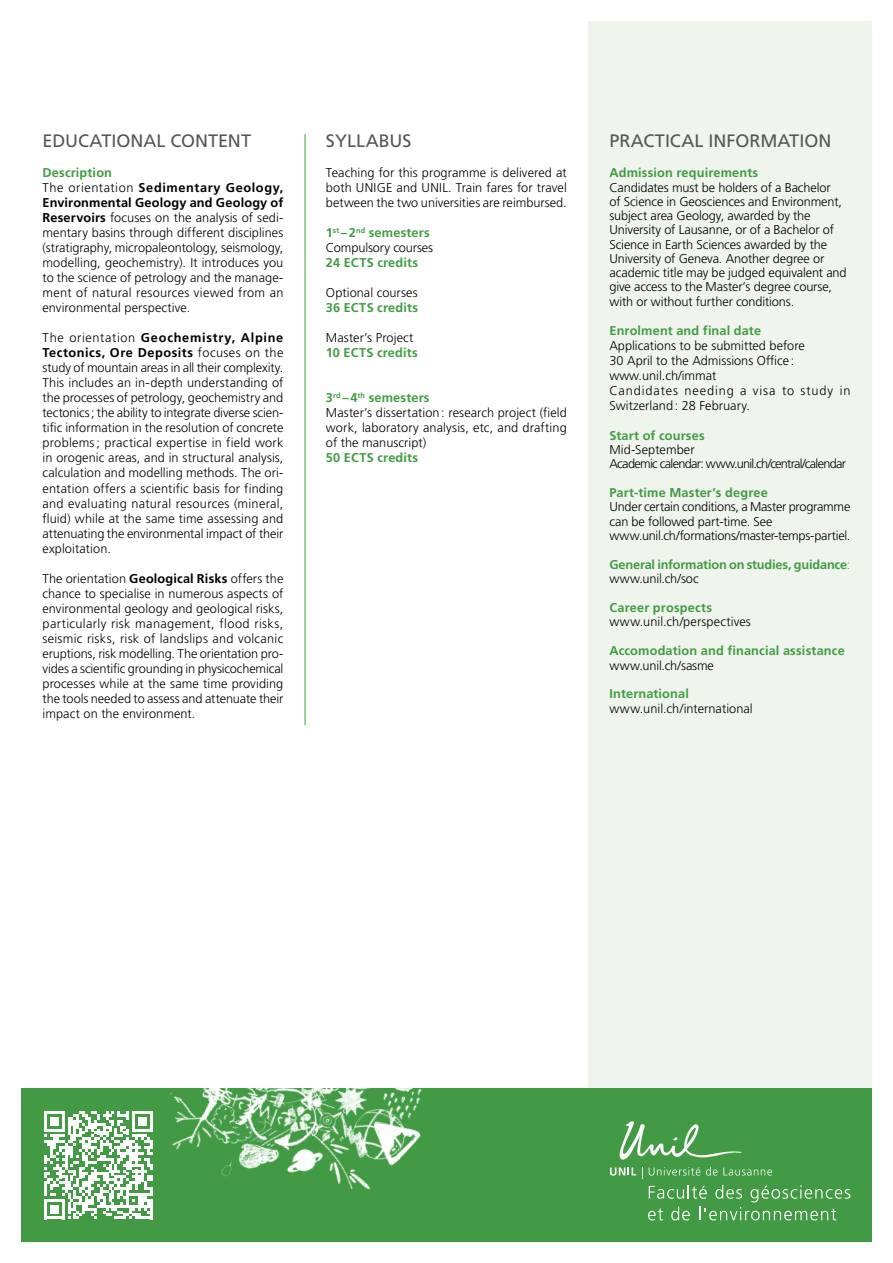
<style>
.page{position:relative;width:893px;height:1263px;background:#fff}
.page>*{position:absolute;margin:0;border:0;box-sizing:border-box;transform-origin:0 0}
.Sous-titre_1_orange{font:18px "Frutiger LT Std";color:#565656}
.Texte_courant{font:300 12.75px/15px "Frutiger LT Std";letter-spacing:.005em;color:#000;text-align:justify}
.Texte_courant_drapea{font:300 12.75px/14.2px "Frutiger LT Std";letter-spacing:-.01em;color:#000}
.Texte_courant-2{font:700 12.75px "Frutiger LT Std";letter-spacing:.01em;color:#429b44}
.Texte_courant_drapea-2{font:700 12.75px "Frutiger LT Std";letter-spacing:.01em;color:#429b44}
.Texte_courant-3{font:300 12.75px/15px "Frutiger LT Std";letter-spacing:.065em;color:#000}
.Texte_courant-4{font:300 12.75px "Frutiger LT Std";letter-spacing:-.055em;color:#000}
.Texte_courant_drapea-3{font:700 12.75px "Frutiger LT Std";letter-spacing:-.015em;color:#429b44}
.Sous-titre_2{font:700 12.75px "Frutiger LT Std";letter-spacing:.01em;color:#429b44}
.s1{font-weight:700}
.s2{font-weight:300}
</style>
<div class="page">
<div style="left:588px;top:21px;width:284px;height:1074px;background:#eff5ec"></div>
<div style="left:21px;top:1089px;width:851px;height:153px;background:#429b44"></div>
<img style="left:99px;top:1088px;width:395px;height:132px">
<svg style="left:619px;top:1121px;width:123px;height:39px"></svg>
<svg style="left:610px;top:1167px;width:26px;height:8px"></svg>
<svg style="left:649px;top:1167px;width:51px;height:8px"></svg>
<svg style="left:706px;top:1167px;width:66px;height:8px"></svg>
<svg style="left:648px;top:1185px;width:202px;height:35px"></svg>
<hr style="left:305px;top:134px;width:1px;height:591px;background:#429b44">
<svg style="left:44px;top:1111px;width:109px;height:108px"></svg>
<hr style="left:150px;top:1199px;width:3px;height:20px;background:#fff">
<p class="Sous-titre_1_orange" style="left:43px;top:131px;width:210px">EDUCATIONAL CONTENT</p>
<p class="Texte_courant_drapea-2" style="left:43px;top:166px;width:71px">Description</p>
<p class="Texte_courant" style="left:43px;top:181px;width:242px">The orientation <span class="s1">Sedimentary Geology, Environmental Geology and Geology of Reservoirs</span> focuses on the analysis of sedi&shy;mentary basins through different disciplines (stratigraphy, micropaleontology, seismology, modelling, geochemistry). It introduces you to the science of petrology and the manage&shy;ment of natural resources viewed from an environmental perspective.</p>
<p class="Texte_courant" style="left:43px;top:331px;width:242px">The orientation <span class="s1">Geochemistry, Alpine Tectonics, Ore Deposits</span> focuses on the study of mountain areas in all their complexity.<br>This includes an in-depth understanding of the processes of petrology, geochemistry and tectonics; the ability to integrate diverse scien&shy;tific information in the resolution of concrete problems; practical expertise in field work in orogenic areas, and in structural analysis, calculation and modelling methods. The ori&shy;entation offers a scientific basis for finding and evaluating natural resources (mineral, fluid) while at the same time assessing and attenuating the environmental impact of their exploitation.</p>
<p class="Texte_courant" style="left:43px;top:571px;width:242px">The orientation <span class="s1">Geological Risks</span> offers the chance to specialise in numerous aspects of environmental geology and geological risks, particularly risk management, flood risks, seismic risks, risk of landslips and volcanic eruptions, risk modelling. The orientation pro&shy;vides a scientific grounding in physicochemical processes while at the same time providing the tools needed to assess and attenuate their impact on the environment.</p>
<p class="Sous-titre_1_orange" style="left:326px;top:131px;width:87px">SYLLABUS</p>
<p class="Texte_courant" style="left:326px;top:166px;width:242px">Teaching for this programme is delivered at both UNIGE and UNIL. Train fares for travel between the two universities are reimbursed.</p>
<p class="Texte_courant_drapea-2" style="left:326px;top:226px;width:105px">1<sup>st</sup> –2<sup>nd</sup> semesters</p>
<p class="Texte_courant" style="left:326px;top:241px;width:109px">Compulsory courses</p>
<p class="Texte_courant_drapea-2" style="left:326px;top:256px;width:94px">24 ECTS credits</p>
<p class="Texte_courant" style="left:326px;top:286px;width:93px">Optional courses</p>
<p class="Texte_courant_drapea-2" style="left:326px;top:301px;width:94px">36 ECTS credits</p>
<p class="Texte_courant" style="left:326px;top:331px;width:89px">Master’s Project</p>
<p class="Texte_courant_drapea-2" style="left:326px;top:346px;width:93px">10 ECTS credits</p>
<p class="Texte_courant_drapea-2" style="left:326px;top:391px;width:105px">3<sup>rd</sup> –4<sup>th</sup> semesters</p>
<p class="Texte_courant" style="left:326px;top:406px;width:242px">Master’s dissertation: research project (field work, laboratory analysis, etc, and drafting of the manuscript)</p>
<p class="Texte_courant_drapea-2" style="left:326px;top:451px;width:94px">50 ECTS credits</p>
<p class="Sous-titre_1_orange" style="left:609px;top:131px;width:223px">PRACTICAL INFORMATION</p>
<p class="Texte_courant-2" style="left:609px;top:166px;width:150px">Admission requirements</p>
<p class="Texte_courant_drapea" style="left:609px;top:180px;width:239px">Candidates must be holders of a Bachelor<br>of Science in Geosciences and Environment, subject area Geology, awarded by the University of Lausanne, or of a Bachelor of Science in Earth Sciences awarded by the University of Geneva. Another degree or academic title may be judged equivalent and give access to the Master’s degree course, with or without further conditions.</p>
<p class="Texte_courant-2" style="left:609px;top:323px;width:153px">Enrolment and final date</p>
<p class="Texte_courant_drapea" style="left:609px;top:338px;width:197px;line-height:15px">Applications to be submitted before<br>30 April to the Admissions Office : www.unil.ch/immat</p>
<p class="Texte_courant-3" style="left:609px;top:383px;width:242px">Candidates needing a visa to study in<br>Switzerland: 28 February.</p>
<p class="Sous-titre_2" style="left:609px;top:428px;width:97px">Start of courses</p>
<p class="Texte_courant" style="left:609px;top:442px;width:87px">Mid-September</p>
<p class="Texte_courant-4" style="left:609px;top:456px;width:238px">Academic calendar: www.unil.ch/central/calendar</p>
<p class="Texte_courant-2" style="left:609px;top:485px;width:160px">Part-time Master’s degree</p>
<p class="Texte_courant_drapea" style="left:609px;top:500px;width:242px">Under certain conditions, a Master programme can be followed part-time. See</p>
<p class="Texte_courant_drapea" style="left:609px;top:529px;width:242px">www.unil.ch/formations/master-temps-partiel.</p>
<p class="Texte_courant_drapea-3" style="left:609px;top:557px;width:242px">General information on studies, guidance<span class="s2">:</span></p>
<p class="Texte_courant_drapea" style="left:609px;top:572px;width:91px">www.unil.ch/soc</p>
<p class="Texte_courant_drapea-2" style="left:609px;top:600px;width:104px">Career prospects</p>
<p class="Texte_courant" style="left:609px;top:615px;width:143px">www.unil.ch/perspectives</p>
<p class="Texte_courant-2" style="left:609px;top:643px;width:237px">Accomodation and financial assistance</p>
<p class="Texte_courant_drapea" style="left:609px;top:658px;width:106px">www.unil.ch/sasme</p>
<p class="Texte_courant-2" style="left:609px;top:686px;width:81px">International</p>
<p class="Texte_courant" style="left:609px;top:701px;width:145px">www.unil.ch/international</p>
</div>
